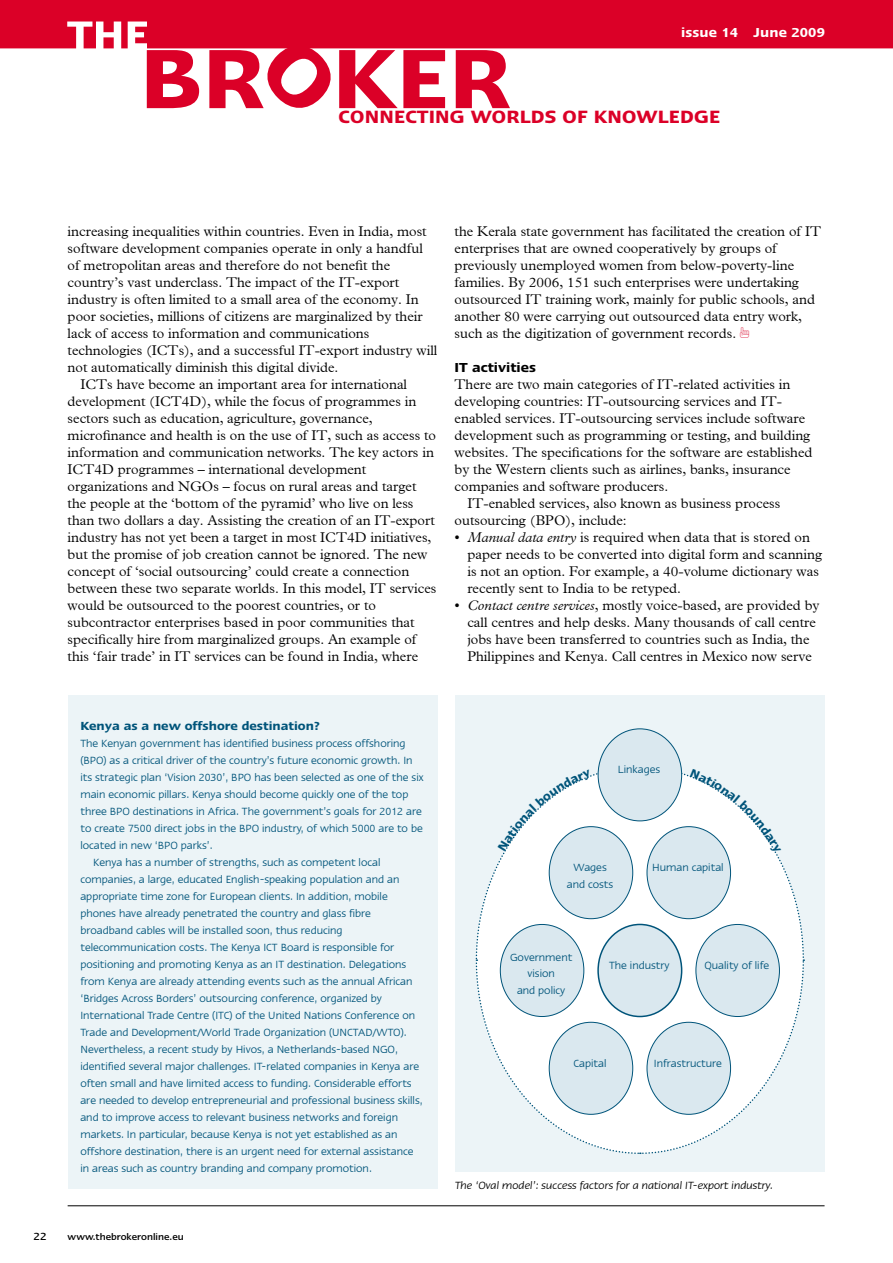
<style>
.page{position:relative;width:893px;height:1263px;background:#fff}
.page>*{position:absolute;margin:0;border:0;box-sizing:border-box;transform-origin:0 0}
.t1{font:600 96.75px "Linotype Ergo";color:#db0027}
.t2{font:600 20.55px "Linotype Ergo";letter-spacing:.01em;color:#db0027}
.t3{font:600 15px "Linotype Ergo";letter-spacing:.01em;color:#fff}
.t4{font:600 15px "Linotype Ergo";color:#000}
.t5{font:300 14.1px/17px "Plantin";color:#000}
.t6{font:600 13.5px "Linotype Ergo";color:#00547a}
.t7{font:12px/16.5px "Linotype Ergo";color:#00547a;text-align:center}
.t8{font:italic 12px "Linotype Ergo";color:#000}
.t9{font:500 12px "Linotype Ergo";color:#000}
.t10{font:500 10.5px "Linotype Ergo";color:#000}
.s1{font-family:"All My Hands";font-weight:400;font-size:13.5px;color:#da1638}
.s2{font-style:italic}
</style>
<div class="page">
<div style="left:68px;top:695px;width:370px;height:494px;background:#ecf4f7"></div>
<div style="left:455px;top:695px;width:369px;height:477px;background:#ecf4f7"></div>
<div style="left:598px;top:729px;width:84px;height:92px;background:#dae8ef;border-radius:50%"></div>
<hr style="left:68px;top:1205px;width:756px;height:1px;background:#000">
<div style="left:0;top:0;width:893px;height:49px;background:#db0027"></div>
<svg style="left:475px;top:766px;width:330px;height:388px"></svg>
<p class="t3" style="left:681px;top:25px;width:145px">issue 14 June 2009</p>
<h1 class="t1" style="left:140px;top:27px;width:373px">BR KER</h1>
<h2 class="t2" style="left:339px;top:106px;width:383px">CONNECTING WORLDS OF KNOWLEDGE</h2>
<p class="t5" style="left:68px;top:223px;width:361px">increasing inequalities within countries. Even in India, most</p>
<p class="t5" style="left:68px;top:240px;width:357px">software development companies operate in only a handful</p>
<p class="t5" style="left:68px;top:257px;width:324px">of metropolitan areas and therefore do not benefit the</p>
<p class="t5" style="left:68px;top:274px;width:333px">country’s vast underclass. The impact of the IT-export</p>
<p class="t5" style="left:68px;top:291px;width:353px">industry is often limited to a small area of the economy. In</p>
<p class="t5" style="left:68px;top:308px;width:357px">poor societies, millions of citizens are marginalized by their</p>
<p class="t5" style="left:68px;top:325px;width:303px">lack of access to information and communications</p>
<p class="t5" style="left:68px;top:342px;width:371px">technologies (ICTs), and a successful IT-export industry will</p>
<p class="t5" style="left:68px;top:359px;width:272px">not automatically diminish this digital divide.</p>
<p class="t5" style="left:80px;top:376px;width:328px">ICTs have become an important area for international</p>
<p class="t5" style="left:68px;top:393px;width:350px">development (ICT4D), while the focus of programmes in</p>
<p class="t5" style="left:68px;top:410px;width:307px">sectors such as education, agriculture, governance,</p>
<p class="t5" style="left:68px;top:427px;width:370px">microfinance and health is on the use of IT, such as access to</p>
<p class="t5" style="left:68px;top:444px;width:368px">information and communication networks. The key actors in</p>
<p class="t5" style="left:68px;top:461px;width:300px">ICT4D programmes – international development</p>
<p class="t5" style="left:68px;top:478px;width:350px">organizations and NGOs – focus on rural areas and target</p>
<p class="t5" style="left:68px;top:495px;width:347px">the people at the ‘bottom of the pyramid’ who live on less</p>
<p class="t5" style="left:68px;top:512px;width:369px">than two dollars a day. Assisting the creation of an IT-export</p>
<p class="t5" style="left:68px;top:529px;width:365px">industry has not yet been a target in most ICT4D initiatives,</p>
<p class="t5" style="left:68px;top:546px;width:361px">but the promise of job creation cannot be ignored. The new</p>
<p class="t5" style="left:68px;top:563px;width:343px">concept of ‘social outsourcing’ could create a connection</p>
<p class="t5" style="left:68px;top:580px;width:370px">between these two separate worlds. In this model, IT services</p>
<p class="t5" style="left:68px;top:597px;width:310px">would be outsourced to the poorest countries, or to</p>
<p class="t5" style="left:68px;top:614px;width:348px">subcontractor enterprises based in poor communities that</p>
<p class="t5" style="left:68px;top:631px;width:350px">specifically hire from marginalized groups. An example of</p>
<p class="t5" style="left:68px;top:648px;width:352px">this ‘fair trade’ in IT services can be found in India, where</p>
<p class="t5" style="left:455px;top:223px;width:368px">the Kerala state government has facilitated the creation of IT enterprises that are owned cooperatively by groups of previously unemployed women from below-poverty-line families. By 2006, 151 such enterprises were undertaking outsourced IT training work, mainly for public schools, and another 80 were carrying out outsourced data entry work, such as the digitization of government records. <span class="s1">1</span></p>
<p class="t4" style="left:455px;top:360px;width:83px">IT activities</p>
<p class="t5" style="left:455px;top:376px;width:337px">There are two main categories of IT-related activities in</p>
<p class="t5" style="left:455px;top:393px;width:329px">developing countries: IT-outsourcing services and IT-</p>
<p class="t5" style="left:455px;top:410px;width:352px">enabled services. IT-outsourcing services include software</p>
<p class="t5" style="left:455px;top:427px;width:357px">development such as programming or testing, and building</p>
<p class="t5" style="left:455px;top:444px;width:359px">websites. The specifications for the software are established</p>
<p class="t5" style="left:455px;top:461px;width:338px">by the Western clients such as airlines, banks, insurance</p>
<p class="t5" style="left:455px;top:478px;width:215px">companies and software producers.</p>
<p class="t5" style="left:467px;top:495px;width:314px">IT-enabled services, also known as business process</p>
<p class="t5" style="left:455px;top:512px;width:174px">outsourcing (BPO), include:</p>
<p class="t5" style="left:467px;top:529px;width:356px;text-indent:-13px"><span class="s2">• Manual data entry</span> is required when data that is stored on paper needs to be converted into digital form and scanning is not an option. For example, a 40-volume dictionary was recently sent to India to be retyped.</p>
<p class="t5" style="left:467px;top:597px;width:354px;text-indent:-13px"><span class="s2">• Contact centre services</span>, mostly voice-based, are provided by call centres and help desks. Many thousands of call centre jobs have been transferred to countries such as India, the Philippines and Kenya. Call centres in Mexico now serve</p>
<p class="t6" style="left:80px;top:718px;width:242px">Kenya as a new offshore destination?</p>
<p class="t7" style="left:80px;top:734px;width:327px">The Kenyan government has identified business process offshoring</p>
<p class="t7" style="left:80px;top:751px;width:334px">(BPO) as a critical driver of the country’s future economic growth. In</p>
<p class="t7" style="left:80px;top:768px;width:345px">its strategic plan ‘Vision 2030’, BPO has been selected as one of the six</p>
<p class="t7" style="left:80px;top:785px;width:329px">main economic pillars. Kenya should become quickly one of the top</p>
<p class="t7" style="left:80px;top:802px;width:343px">three BPO destinations in Africa. The government’s goals for 2012 are</p>
<p class="t7" style="left:80px;top:819px;width:344px">to create 7500 direct jobs in the BPO industry, of which 5000 are to be</p>
<p class="t7" style="left:80px;top:836px;width:134px">located in new ‘BPO parks’.</p>
<p class="t7" style="left:93px;top:853px;width:289px">Kenya has a number of strengths, such as competent local</p>
<p class="t7" style="left:80px;top:870px;width:321px">companies, a large, educated English-speaking population and an</p>
<p class="t7" style="left:80px;top:887px;width:309px">appropriate time zone for European clients. In addition, mobile</p>
<p class="t7" style="left:80px;top:904px;width:292px">phones have already penetrated the country and glass fibre</p>
<p class="t7" style="left:80px;top:921px;width:264px">broadband cables will be installed soon, thus reducing</p>
<p class="t7" style="left:80px;top:938px;width:315px">telecommunication costs. The Kenya ICT Board is responsible for</p>
<p class="t7" style="left:80px;top:955px;width:327px">positioning and promoting Kenya as an IT destination. Delegations</p>
<p class="t7" style="left:80px;top:972px;width:334px">from Kenya are already attending events such as the annual African</p>
<p class="t7" style="left:80px;top:989px;width:303px">‘Bridges Across Borders’ outsourcing conference, organized by</p>
<p class="t7" style="left:80px;top:1006px;width:336px">International Trade Centre (ITC) of the United Nations Conference on</p>
<p class="t7" style="left:80px;top:1023px;width:328px">Trade and Development/World Trade Organization (UNCTAD/WTO).</p>
<p class="t7" style="left:80px;top:1040px;width:319px">Nevertheless, a recent study by Hivos, a Netherlands-based NGO,</p>
<p class="t7" style="left:80px;top:1057px;width:340px">identified several major challenges. IT-related companies in Kenya are</p>
<p class="t7" style="left:80px;top:1074px;width:333px">often small and have limited access to funding. Considerable efforts</p>
<p class="t7" style="left:80px;top:1091px;width:344px">are needed to develop entrepreneurial and professional business skills,</p>
<p class="t7" style="left:80px;top:1108px;width:319px">and to improve access to relevant business networks and foreign</p>
<p class="t7" style="left:80px;top:1125px;width:319px">markets. In particular, because Kenya is not yet established as an</p>
<p class="t7" style="left:80px;top:1142px;width:335px">offshore destination, there is an urgent need for external assistance</p>
<p class="t7" style="left:80px;top:1159px;width:293px">in areas such as country branding and company promotion.</p>
<p class="t9" style="left:34px;top:1230px;width:14px">22</p>
<p class="t10" style="left:68px;top:1231px;width:118px">www.thebrokeronline.eu</p>
<p class="t7" style="left:618px;top:761px;width:44px">Linkages</p>
<p class="t7" style="left:567px;top:859px;width:48px">Wages and costs</p>
<p class="t7" style="left:652px;top:859px;width:73px">Human capital</p>
<p class="t7" style="left:510px;top:949px;width:64px">Government vision<br>and policy</p>
<p class="t7" style="left:609px;top:957px;width:62px">The industry</p>
<p class="t7" style="left:704px;top:957px;width:66px">Quality of life</p>
<p class="t7" style="left:574px;top:1054px;width:35px">Capital</p>
<p class="t7" style="left:654px;top:1054px;width:70px">Infrastructure</p>
<p class="t8" style="left:455px;top:1179px;width:319px">The ‘Oval model’: success factors for a national IT-export industry.</p>
</div>
